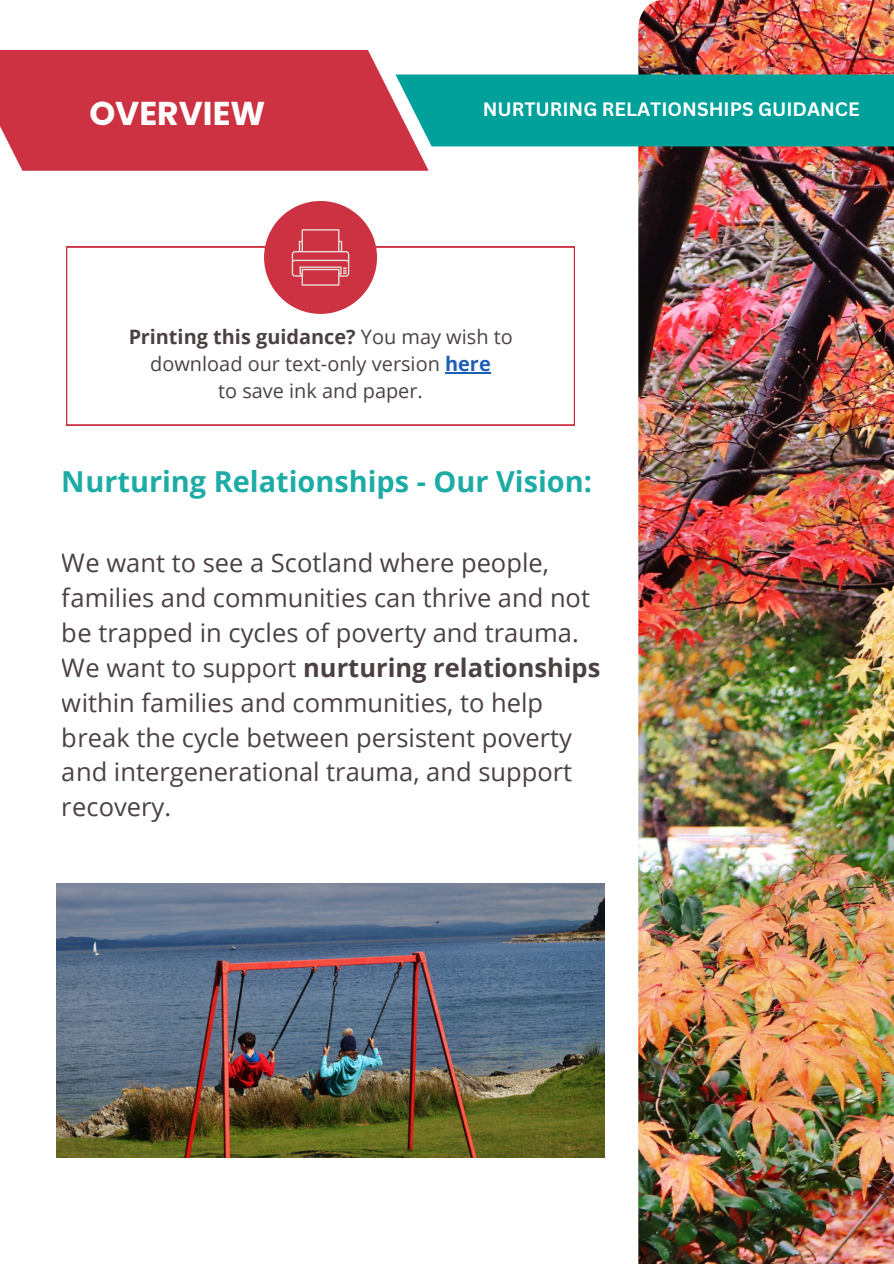
<style>
.page{position:relative;width:894px;height:1264px;background:#fff}
.page>*{position:absolute;margin:0;border:0;box-sizing:border-box;transform-origin:0 0}
.t1{font:700 33px "Poppins";color:#fff}
.t2{font:700 28.95px "Open Sans";color:#00a19a}
.t3{font:25.5px/34.8px "Open Sans";color:#34282a}
.t4{font:19.95px/27px "Open Sans";color:#34282a;text-align:center}
.t5{font:700 18.9px "Canva Sans";color:#fff}
.s1{font-weight:700}
.s2{font-weight:700;color:#004aad}
</style>
<div class="page">
<img style="left:638px;top:0;width:255px;height:1263px">
<svg style="left:66px;top:247px;width:508px;height:178px"></svg>
<div style="left:264px;top:201px;width:113px;height:113px;background:#cc3241;border-radius:50%"></div>
<div style="left:428px;top:74px;width:465px;height:72px;background:#00a19a"></div>
<svg style="left:0;top:50px;width:428px;height:121px;background:#cb404e"></svg>
<svg style="left:152px;top:1156px;width:95px;height:2px"></svg>
<svg style="left:292px;top:229px;width:57px;height:56px"></svg>
<img style="left:57px;top:883px;width:547px;height:273px">
<hr style="left:445px;top:372px;width:45px;height:1px;background:#004aad">
<h1 class="t1" style="left:89px;top:90px;width:177px">OVERVIEW</h1>
<h4 class="t5" style="left:482px;top:96px;width:378px">NURTURING RELATIONSHIPS GUIDANCE</h4>
<p class="t4" style="left:128px;top:322px;width:386px"><span class="s1">Printing this guidance?</span> You may wish to download our text-only version <span class="s2">here<br></span>to save ink and paper.</p>
<p class="t2" style="left:62px;top:461px;width:531px">Nurturing Relationships - Our Vision:</p>
<p class="t3" style="left:62px;top:545px;width:540px">We want to see a Scotland where people, families and communities can thrive and not be trapped in cycles of poverty and trauma.<br>We want to support <span class="s1">nurturing relationships </span>within families and communities, to help break the cycle between persistent poverty and intergenerational trauma, and support recovery.</p>
</div>
